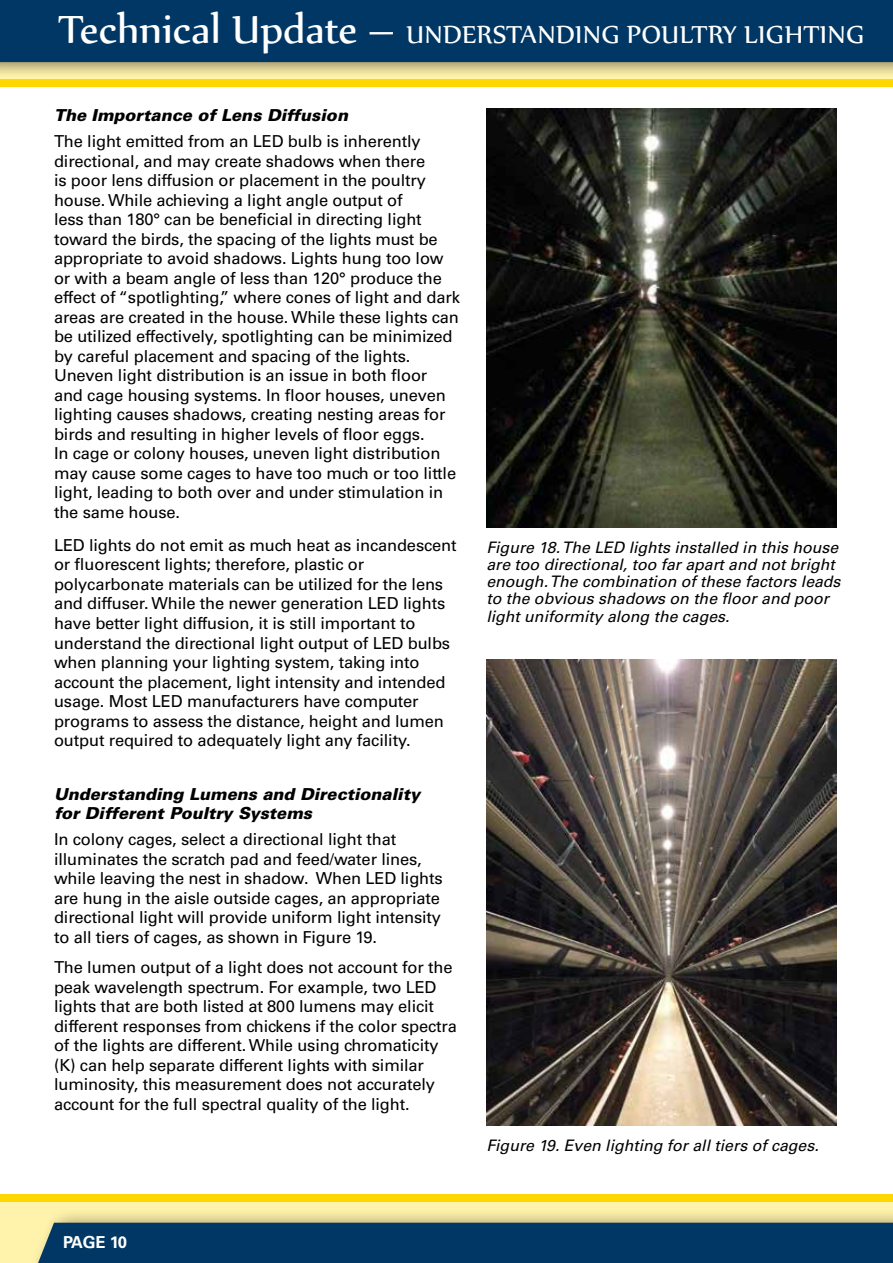
<style>
.page{position:relative;width:893px;height:1263px;background:#fff}
.page>*{position:absolute;margin:0;border:0;box-sizing:border-box;transform-origin:0 0}
.t1{font:30px "Nyala";letter-spacing:.015em;color:#fff}
.t2{font:16.5px/19.5px "Univers LT Std";letter-spacing:-.01em;color:#000}
.t3{font:italic 900 16.5px/19.5px "Univers LT Std";color:#000}
.t4{font:700 16.5px "Univers LT Std";letter-spacing:-.05em;color:#fff}
.t5{font:italic 15.9px/17.2px "Univers LT Std";color:#000}
.s1{font-size:48px}
.s2{font-size:51px}
</style>
<div class="page">
<div style="left:0;top:1194px;width:893px;height:69px;background:#fff2ab"></div>
<div style="left:0;top:1194px;width:893px;height:8px;background:#ffd700"></div>
<div style="left:27px;top:1207px;width:866px;height:56px;background:#000;opacity:.4"></div>
<div style="left:33px;top:1223px;width:860px;height:40px;background:#003764"></div>
<div style="left:0;top:79px;width:893px;height:8px;background:#ffd700"></div>
<div style="left:0;top:0;width:893px;height:78px;background:#000;opacity:.4"></div>
<div style="left:0;top:0;width:893px;height:62px;background:#003764"></div>
<img style="left:486px;top:108px;width:351px;height:419px">
<img style="left:486px;top:659px;width:351px;height:466px">
<h1 class="t1" style="left:58px;top:16px;width:808px"><span class="s1">Technical Update</span> <span class="s2">–</span> UNDERSTANDING POULTRY LIGHTING</h1>
<p class="t3" style="left:54px;top:105px;width:295px">The Importance of Lens Diffusion</p>
<p class="t2" style="left:54px;top:132px;width:407px">The light emitted from an LED bulb is inherently directional, and may create shadows when there<br>is poor lens diffusion or placement in the poultry house. While achieving a light angle output of<br>less than 180° can be beneficial in directing light toward the birds, the spacing of the lights must be appropriate to avoid shadows. Lights hung too low or with a beam angle of less than 120° produce the effect of “spotlighting,” where cones of light and dark areas are created in the house. While these lights can be utilized effectively, spotlighting can be minimized by careful placement and spacing of the lights.<br>Uneven light distribution is an issue in both floor and cage housing systems. In floor houses, uneven lighting causes shadows, creating nesting areas for birds and resulting in higher levels of floor eggs.<br>In cage or colony houses, uneven light distribution may cause some cages to have too much or too little light, leading to both over and under stimulation in the same house.</p>
<p class="t2" style="left:54px;top:535px;width:404px">LED lights do not emit as much heat as incandescent or fluorescent lights; therefore, plastic or polycarbonate materials can be utilized for the lens and diffuser. While the newer generation LED lights have better light diffusion, it is still important to understand the directional light output of LED bulbs when planning your lighting system, taking into account the placement, light intensity and intended usage. Most LED manufacturers have computer programs to assess the distance, height and lumen output required to adequately light any facility.</p>
<p class="t3" style="left:54px;top:784px;width:368px">Understanding Lumens and Directionality for Different Poultry Systems</p>
<p class="t2" style="left:54px;top:830px;width:390px">In colony cages, select a directional light that illuminates the scratch pad and feed/water lines, while leaving the nest in shadow. When LED lights are hung in the aisle outside cages, an appropriate directional light will provide uniform light intensity to all tiers of cages, as shown in Figure 19.</p>
<p class="t2" style="left:54px;top:958px;width:404px">The lumen output of a light does not account for the peak wavelength spectrum. For example, two LED lights that are both listed at 800 lumens may elicit different responses from chickens if the color spectra of the lights are different. While using chromaticity (K) can help separate different lights with similar luminosity, this measurement does not accurately account for the full spectral quality of the light.</p>
<p class="t5" style="left:486px;top:538px;width:356px">Figure 18. The LED lights installed in this house are too directional, too far apart and not bright enough. The combination of these factors leads to the obvious shadows on the floor and poor light uniformity along the cages.</p>
<p class="t5" style="left:486px;top:1136px;width:334px">Figure 19. Even lighting for all tiers of cages.</p>
<p class="t4" style="left:63px;top:1232px;width:65px">PAGE 10</p>
</div>
